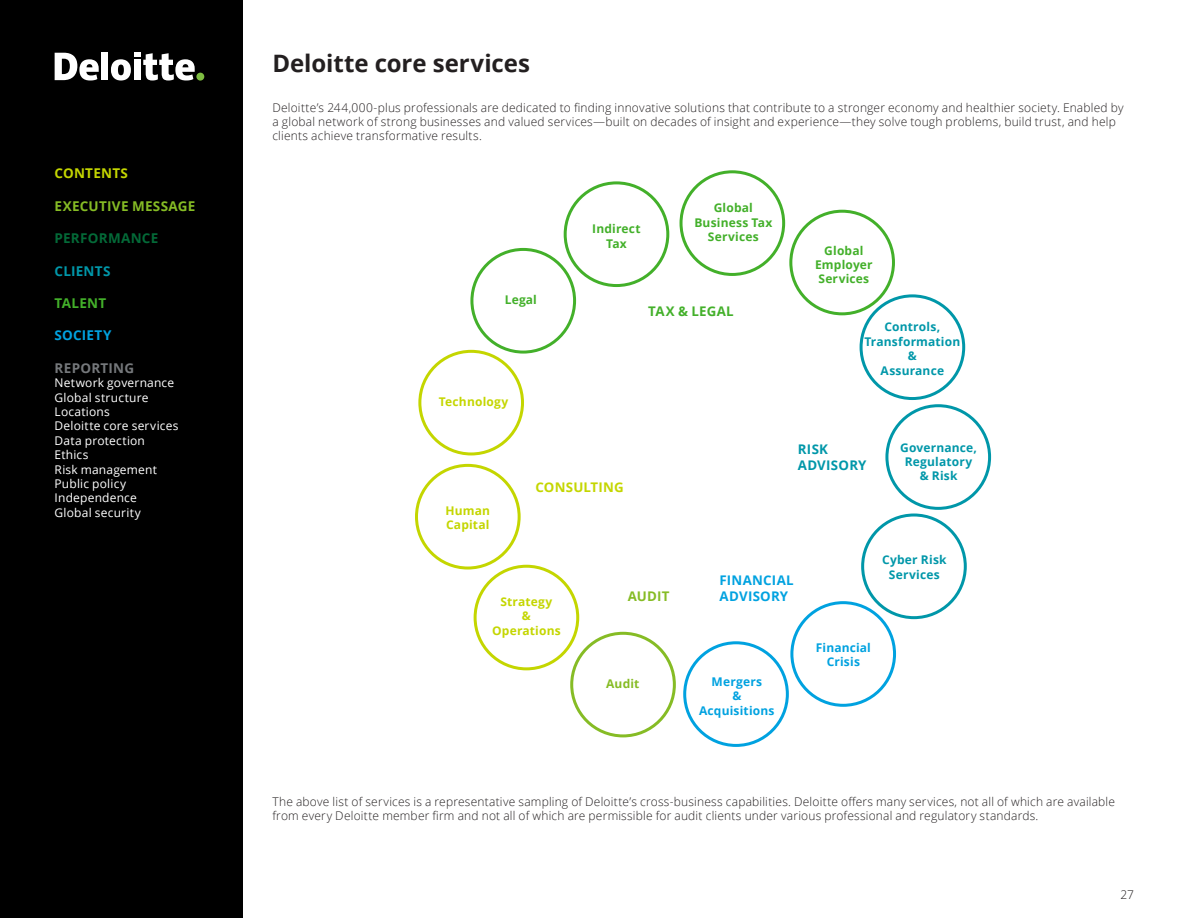
<style>
.page{position:relative;width:1188px;height:918px;background:#fff}
.page>*{position:absolute;margin:0;border:0;box-sizing:border-box;transform-origin:0 0}
.t1{font:700 24px "Open Sans";letter-spacing:-.005em;color:#231f20}
.t2{font:700 13.5px "Open Sans";letter-spacing:.02em;color:#86bc25}
.t3{font:700 13.5px "Open Sans";letter-spacing:.015em;color:#046a38}
.t4{font:700 13.5px "Open Sans";letter-spacing:.02em;color:#75787b}
.t5{font:700 13.5px "Open Sans";letter-spacing:.02em;color:#c4d600}
.t6{font:700 13.5px "Open Sans";letter-spacing:.015em;color:#0097a9}
.t7{font:700 13.5px "Open Sans";letter-spacing:.015em;color:#00a2e0}
.t8{font:700 13.5px "Open Sans";letter-spacing:.02em;color:#43b02a}
.t9{font:700 13.35px "Open Sans";letter-spacing:.02em;color:#00a2e0}
.t10{font:700 13.35px "Open Sans";letter-spacing:.02em;color:#0097a9}
.t11{font:700 13.35px "Open Sans";letter-spacing:.015em;color:#c4d600}
.t12{font:700 13.35px "Open Sans";letter-spacing:.02em;color:#43b02a}
.t13{font:700 13.35px "Open Sans";letter-spacing:.015em;color:#86bc25}
.t14{font:300 12px/14.4px "Open Sans";letter-spacing:.015em;color:#231f20}
.t15{font:12px/14.4px "Open Sans";letter-spacing:.015em;color:#fff}
.t16{font:700 12px "Open Sans";letter-spacing:.015em;color:#0097a9}
.t17{font:700 12px/14.4px "Open Sans";letter-spacing:.015em;color:#43b02a;text-align:center}
.t18{font:700 12px "Open Sans";letter-spacing:.015em;color:#c4d600}
.t19{font:700 12px "Open Sans";letter-spacing:.015em;color:#00a2e0}
.t20{font:700 12px "Open Sans";letter-spacing:.015em;color:#86bc25}
</style>
<div class="page">
<div style="left:0;top:0;width:243px;height:918px;background:#000"></div>
<div style="left:196px;top:73px;width:8px;height:8px;background:#7ebd41;border-radius:50%"></div>
<div style="left:101px;top:53px;width:7px;height:27px;background:#fff"></div>
<svg style="left:111px;top:53px;width:84px;height:28px"></svg>
<svg style="left:55px;top:53px;width:44px;height:28px"></svg>
<div style="left:418px;top:350px;width:106px;height:105px;border:3px solid #c4d600;border-radius:50%"></div>
<div style="left:415px;top:464px;width:106px;height:106px;border:3px solid #c4d600;border-radius:50%"></div>
<div style="left:474px;top:565px;width:105px;height:105px;border:3px solid #c4d600;border-radius:50%"></div>
<div style="left:470px;top:248px;width:106px;height:106px;border:3px solid #43b02a;border-radius:50%"></div>
<div style="left:680px;top:170px;width:105px;height:106px;border:3px solid #43b02a;border-radius:50%"></div>
<div style="left:564px;top:181px;width:105px;height:106px;border:3px solid #43b02a;border-radius:50%"></div>
<div style="left:789px;top:210px;width:106px;height:105px;border:3px solid #43b02a;border-radius:50%"></div>
<div style="left:790px;top:601px;width:106px;height:106px;border:3px solid #00a2e0;border-radius:50%"></div>
<div style="left:683px;top:641px;width:106px;height:106px;border:3px solid #00a2e0;border-radius:50%"></div>
<div style="left:860px;top:294px;width:105px;height:106px;border:3px solid #0097a9;border-radius:50%"></div>
<div style="left:861px;top:514px;width:106px;height:105px;border:3px solid #0097a9;border-radius:50%"></div>
<div style="left:885px;top:404px;width:106px;height:106px;border:3px solid #0097a9;border-radius:50%"></div>
<div style="left:570px;top:632px;width:106px;height:105px;border:3px solid #86bc25;border-radius:50%"></div>
<p class="t5" style="left:55px;top:164px;width:75px">CONTENTS</p>
<p class="t2" style="left:55px;top:196px;width:142px">EXECUTIVE MESSAGE</p>
<p class="t3" style="left:55px;top:229px;width:105px">PERFORMANCE</p>
<p class="t6" style="left:55px;top:261px;width:57px">CLIENTS</p>
<p class="t8" style="left:55px;top:293px;width:53px">TALENT</p>
<p class="t7" style="left:55px;top:326px;width:59px">SOCIETY</p>
<p class="t4" style="left:55px;top:358px;width:81px">REPORTING</p>
<p class="t15" style="left:55px;top:375px;width:125px">Network governance<br>Global structure<br>Locations<br>Deloitte core services<br>Data protection<br>Ethics<br>Risk management<br>Public policy<br>Independence<br>Global security</p>
<p class="t1" style="left:272px;top:46px;width:259px">Deloitte core services</p>
<p class="t14" style="left:272px;top:100px;width:853px">Deloitte’s 244,000-plus professionals are dedicated to finding innovative solutions that contribute to a stronger economy and healthier society. Enabled by a global network of strong businesses and valued services—built on decades of insight and experience—they solve tough problems, build trust, and help clients achieve transformative results.</p>
<p class="t17" style="left:505px;top:293px;width:34px">Legal</p>
<p class="t17" style="left:592px;top:221px;width:50px">Indirect</p>
<p class="t17" style="left:606px;top:236px;width:22px">Tax</p>
<p class="t17" style="left:714px;top:201px;width:41px">Global</p>
<p class="t17" style="left:694px;top:215px;width:80px">Business Tax<br>Services</p>
<p class="t12" style="left:648px;top:301px;width:87px">TAX &amp; LEGAL</p>
<p class="t18" style="left:439px;top:394px;width:71px">Technology</p>
<p class="t18" style="left:446px;top:502px;width:46px">Human</p>
<p class="t18" style="left:446px;top:516px;width:45px">Capital</p>
<p class="t11" style="left:536px;top:477px;width:90px">CONSULTING</p>
<p class="t17" style="left:824px;top:243px;width:41px">Global</p>
<p class="t17" style="left:815px;top:257px;width:59px">Employer</p>
<p class="t17" style="left:818px;top:271px;width:52px">Services</p>
<p class="t16" style="left:884px;top:319px;width:57px">Controls,</p>
<p class="t16" style="left:864px;top:333px;width:97px">Transformation</p>
<p class="t16" style="left:908px;top:347px;width:10px">&amp;</p>
<p class="t16" style="left:881px;top:362px;width:65px">Assurance</p>
<p class="t10" style="left:798px;top:439px;width:32px">RISK</p>
<p class="t10" style="left:798px;top:455px;width:70px">ADVISORY</p>
<p class="t16" style="left:900px;top:439px;width:78px">Governance,</p>
<p class="t16" style="left:905px;top:453px;width:69px">Regulatory</p>
<p class="t16" style="left:920px;top:468px;width:39px">&amp; Risk</p>
<p class="t18" style="left:500px;top:593px;width:53px">Strategy</p>
<p class="t18" style="left:522px;top:608px;width:10px">&amp;</p>
<p class="t18" style="left:492px;top:622px;width:70px">Operations</p>
<p class="t13" style="left:628px;top:587px;width:43px">AUDIT</p>
<p class="t20" style="left:606px;top:675px;width:35px">Audit</p>
<p class="t9" style="left:720px;top:571px;width:76px">FINANCIAL</p>
<p class="t9" style="left:720px;top:587px;width:70px">ADVISORY</p>
<p class="t19" style="left:712px;top:673px;width:52px">Mergers</p>
<p class="t19" style="left:732px;top:688px;width:10px">&amp;</p>
<p class="t19" style="left:699px;top:702px;width:77px">Acquisitions</p>
<p class="t16" style="left:882px;top:552px;width:66px">Cyber Risk</p>
<p class="t16" style="left:889px;top:566px;width:52px">Services</p>
<p class="t19" style="left:816px;top:639px;width:57px">Financial</p>
<p class="t19" style="left:827px;top:653px;width:35px">Crisis</p>
<p class="t14" style="left:272px;top:794px;width:844px">The above list of services is a representative sampling of Deloitte’s cross-business capabilities. Deloitte offers many services, not all of which are available from every Deloitte member firm and not all of which are permissible for audit clients under various professional and regulatory standards.</p>
<p class="t14" style="left:1120px;top:887px;width:15px">27</p>
</div>
